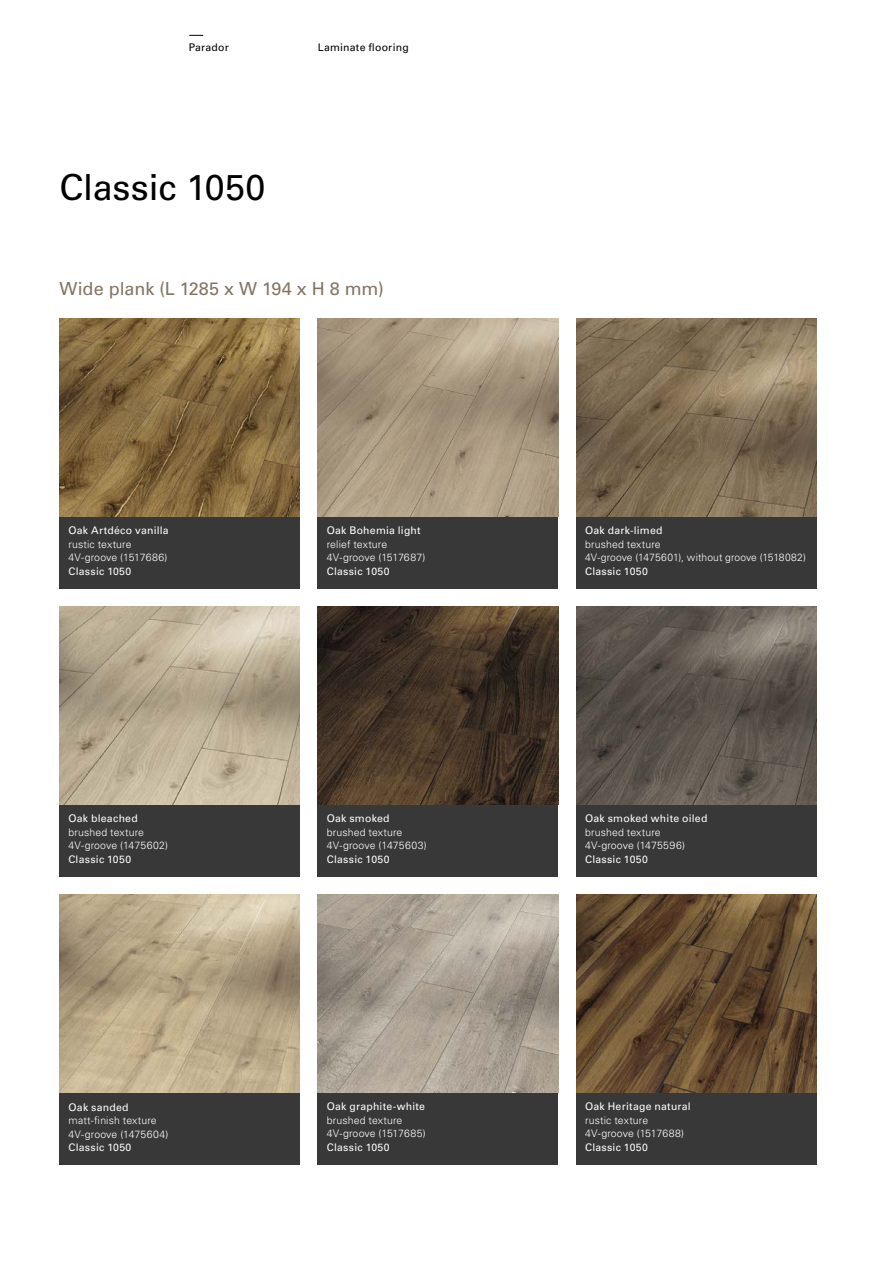
<style>
.page{position:relative;width:893px;height:1263px;background:#fff}
.page>*{position:absolute;margin:0;border:0;box-sizing:border-box;transform-origin:0 0}
.t1{font:36px "Univers LT Pro 55 Roman";letter-spacing:-.005em;color:#000}
.t2{font:18px "Univers LT Pro 55 Roman";letter-spacing:-.005em;color:#847361}
.t3{font:300 10.5px/13.5px "Univers LT Pro 45";letter-spacing:.01em;color:#fff}
.t4{font:10.5px "Univers LT Pro 55 Roman";letter-spacing:.025em;color:#fff}
.t5{font:10.5px "Univers LT Pro 55 Roman";letter-spacing:.02em;color:#000}
</style>
<div class="page">
<div style="left:60px;top:804px;width:240px;height:72px;background:#383839"></div>
<div style="left:318px;top:804px;width:240px;height:72px;background:#383839"></div>
<div style="left:60px;top:1092px;width:240px;height:72px;background:#383839"></div>
<div style="left:60px;top:516px;width:240px;height:72px;background:#383839"></div>
<div style="left:576px;top:516px;width:240px;height:72px;background:#383839"></div>
<div style="left:576px;top:804px;width:240px;height:72px;background:#383839"></div>
<div style="left:318px;top:1092px;width:240px;height:72px;background:#383839"></div>
<div style="left:576px;top:1092px;width:240px;height:72px;background:#383839"></div>
<div style="left:318px;top:516px;width:240px;height:72px;background:#383839"></div>
<img style="left:60px;top:318px;width:240px;height:198px">
<img style="left:576px;top:318px;width:240px;height:198px">
<img style="left:318px;top:318px;width:240px;height:198px">
<img style="left:318px;top:606px;width:240px;height:198px">
<img style="left:60px;top:606px;width:240px;height:198px">
<img style="left:60px;top:894px;width:240px;height:198px">
<img style="left:318px;top:894px;width:240px;height:198px">
<img style="left:576px;top:894px;width:240px;height:198px">
<img style="left:576px;top:606px;width:240px;height:198px">
<svg style="left:189px;top:35px;width:14px;height:1px"></svg>
<p class="t5" style="left:189px;top:41px;width:42px">Parador</p>
<p class="t5" style="left:318px;top:41px;width:92px">Laminate flooring</p>
<h1 class="t1" style="left:60px;top:166px;width:207px">Classic 1050</h1>
<h2 class="t2" style="left:60px;top:278px;width:326px">Wide plank (L 1285 x W 194 x H 8 mm)</h2>
<p class="t4" style="left:69px;top:524px;width:102px">Oak Artdéco vanilla</p>
<p class="t3" style="left:69px;top:537px;width:100px">rustic texture<br>4V-groove (1517686)</p>
<p class="t4" style="left:69px;top:565px;width:64px">Classic 1050</p>
<p class="t4" style="left:68px;top:812px;width:71px">Oak bleached</p>
<p class="t3" style="left:68px;top:825px;width:101px">brushed texture<br>4V-groove (1475602)</p>
<p class="t4" style="left:68px;top:853px;width:64px">Classic 1050</p>
<p class="t4" style="left:69px;top:1100px;width:62px">Oak sanded</p>
<p class="t3" style="left:69px;top:1113px;width:101px">matt-finish texture<br>4V-groove (1475604)</p>
<p class="t4" style="left:69px;top:1141px;width:64px">Classic 1050</p>
<p class="t4" style="left:327px;top:524px;width:95px">Oak Bohemia light</p>
<p class="t3" style="left:327px;top:537px;width:100px">relief texture<br>4V-groove (1517687)</p>
<p class="t4" style="left:327px;top:565px;width:64px">Classic 1050</p>
<p class="t4" style="left:327px;top:812px;width:64px">Oak smoked</p>
<p class="t3" style="left:327px;top:825px;width:101px">brushed texture<br>4V-groove (1475603)</p>
<p class="t4" style="left:327px;top:853px;width:64px">Classic 1050</p>
<p class="t4" style="left:327px;top:1100px;width:100px">Oak graphite-white</p>
<p class="t3" style="left:327px;top:1113px;width:100px">brushed texture<br>4V-groove (1517685)</p>
<p class="t4" style="left:327px;top:1141px;width:64px">Classic 1050</p>
<p class="t4" style="left:585px;top:524px;width:79px">Oak dark-limed</p>
<p class="t3" style="left:585px;top:537px;width:222px">brushed texture<br>4V-groove (1475601), without groove (1518082)</p>
<p class="t4" style="left:585px;top:565px;width:64px">Classic 1050</p>
<p class="t4" style="left:585px;top:812px;width:124px">Oak smoked white oiled</p>
<p class="t3" style="left:585px;top:825px;width:101px">brushed texture<br>4V-groove (1475596)</p>
<p class="t4" style="left:585px;top:853px;width:64px">Classic 1050</p>
<p class="t4" style="left:585px;top:1100px;width:107px">Oak Heritage natural</p>
<p class="t3" style="left:585px;top:1113px;width:100px">rustic texture<br>4V-groove (1517688)</p>
<p class="t4" style="left:585px;top:1141px;width:64px">Classic 1050</p>
</div>
